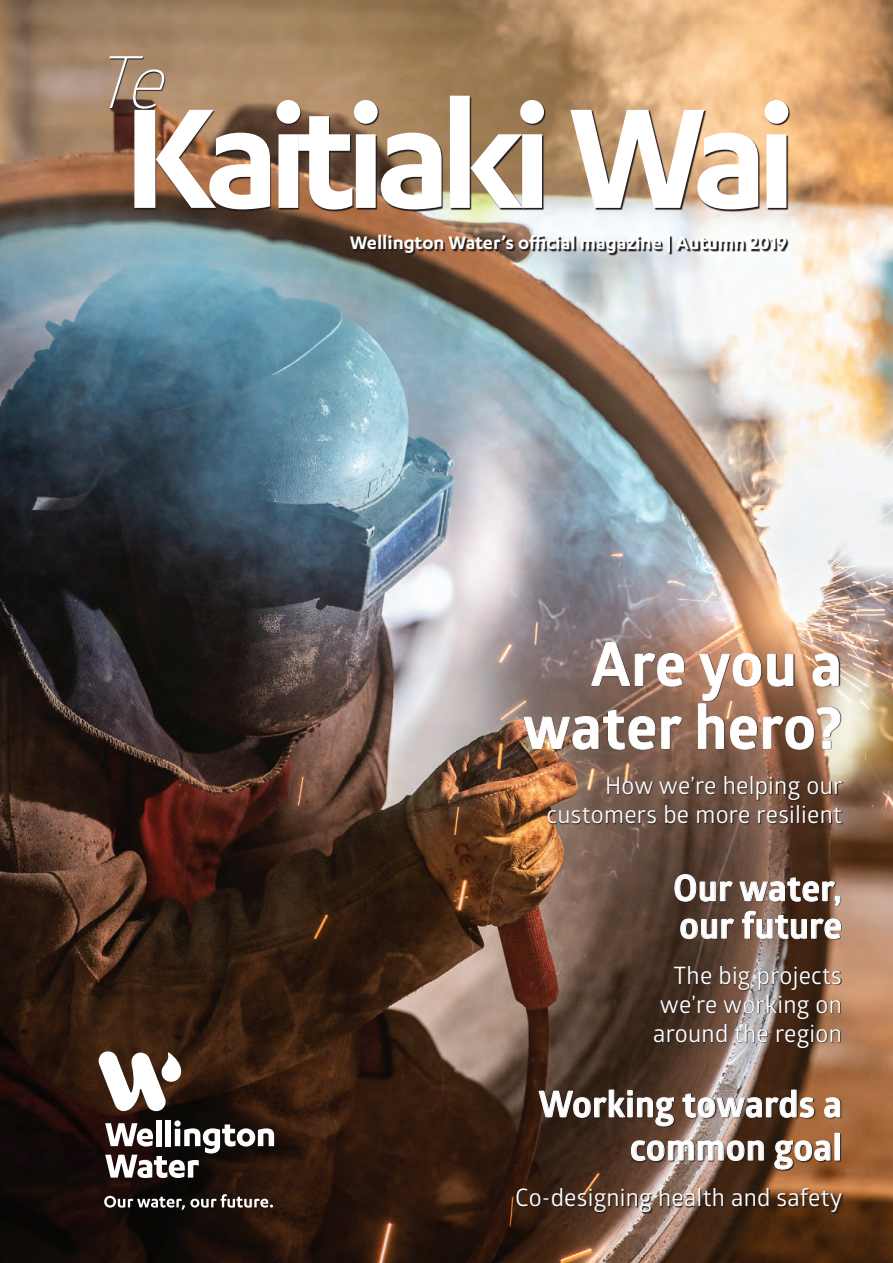
<style>
.page{position:relative;width:893px;height:1263px;background:#fff}
.page>*{position:absolute;margin:0;border:0;box-sizing:border-box;transform-origin:0 0}
.t1{font:600 165px "Karbon";letter-spacing:-.07em;color:#fff}
.t2{font:italic 300 72px "Glober";color:#fff}
.Heading{font:700 60px/63px "Glober";letter-spacing:.01em;color:#fff;text-align:right}
.Heading-2{font:700 36px/43.2px "Glober";letter-spacing:.01em;color:#fff;text-align:right}
.Heading-3{font:24px/28.8px "Glober";letter-spacing:.01em;color:#fff;text-align:right}
.t3{font:600 21px "Karbon";color:#fff}
.s1{font-weight:700}
</style>
<div class="page">
<img style="left:0;top:0;width:893px;height:1263px">
<svg style="left:351px;top:236px;width:437px;height:19px"></svg>
<svg style="left:110px;top:57px;width:680px;height:155px;background:#81674f"></svg>
<svg style="left:104px;top:1194px;width:169px;height:15px"></svg>
<svg style="left:97px;top:1050px;width:84px;height:62px"></svg>
<svg style="left:105px;top:1120px;width:169px;height:58px"></svg>
<img style="left:523px;top:642px;width:321px;height:183px">
<svg style="left:591px;top:642px;width:93px;height:48px;background:#79645e"></svg>
<svg style="left:523px;top:710px;width:159px;height:42px;background:#715f57"></svg>
<svg style="left:698px;top:653px;width:143px;height:97px;background:#8c705f"></svg>
<svg style="left:517px;top:1089px;width:327px;height:125px;background:#5e412e"></svg>
<svg style="left:538px;top:1089px;width:136px;height:38px;background:#54463f"></svg>
<svg style="left:682px;top:1089px;width:132px;height:36px;background:#78665c"></svg>
<svg style="left:824px;top:1097px;width:16px;height:24px"></svg>
<svg style="left:631px;top:1140px;width:133px;height:21px;background:#756964"></svg>
<svg style="left:774px;top:1132px;width:66px;height:38px;background:#84634c"></svg>
<svg style="left:654px;top:874px;width:188px;height:175px;background:#5e483b"></svg>
<svg style="left:674px;top:874px;width:167px;height:65px;background:#67554c"></svg>
<p class="t2" style="left:92px;top:32px;width:96px">Te</p>
<p class="t1" style="left:123px;top:65px;width:675px">Kaitiaki Wai</p>
<p class="t3" style="left:350px;top:231px;width:439px">Wellington Water’s official magazine | Autumn 20<span class="s1">19</span></p>
<p class="Heading" style="left:523px;top:632px;width:321px">Are you a water hero?</p>
<p class="Heading-3" style="left:547px;top:770px;width:297px">How we’re helping our customers be more resilient</p>
<p class="Heading-2" style="left:673px;top:869px;width:170px;line-height:37.5px;text-align:left">Our water, our future</p>
<p class="Heading-3" style="left:653px;top:960px;width:190px;text-align:justify;text-indent:20px">The big projects we’re working on around the region</p>
<p class="Heading-2" style="left:538px;top:1082px;width:305px">Working towards a common goal</p>
<p class="Heading-3" style="left:515px;top:1182px;width:329px">Co-designing health and safety</p>
</div>
